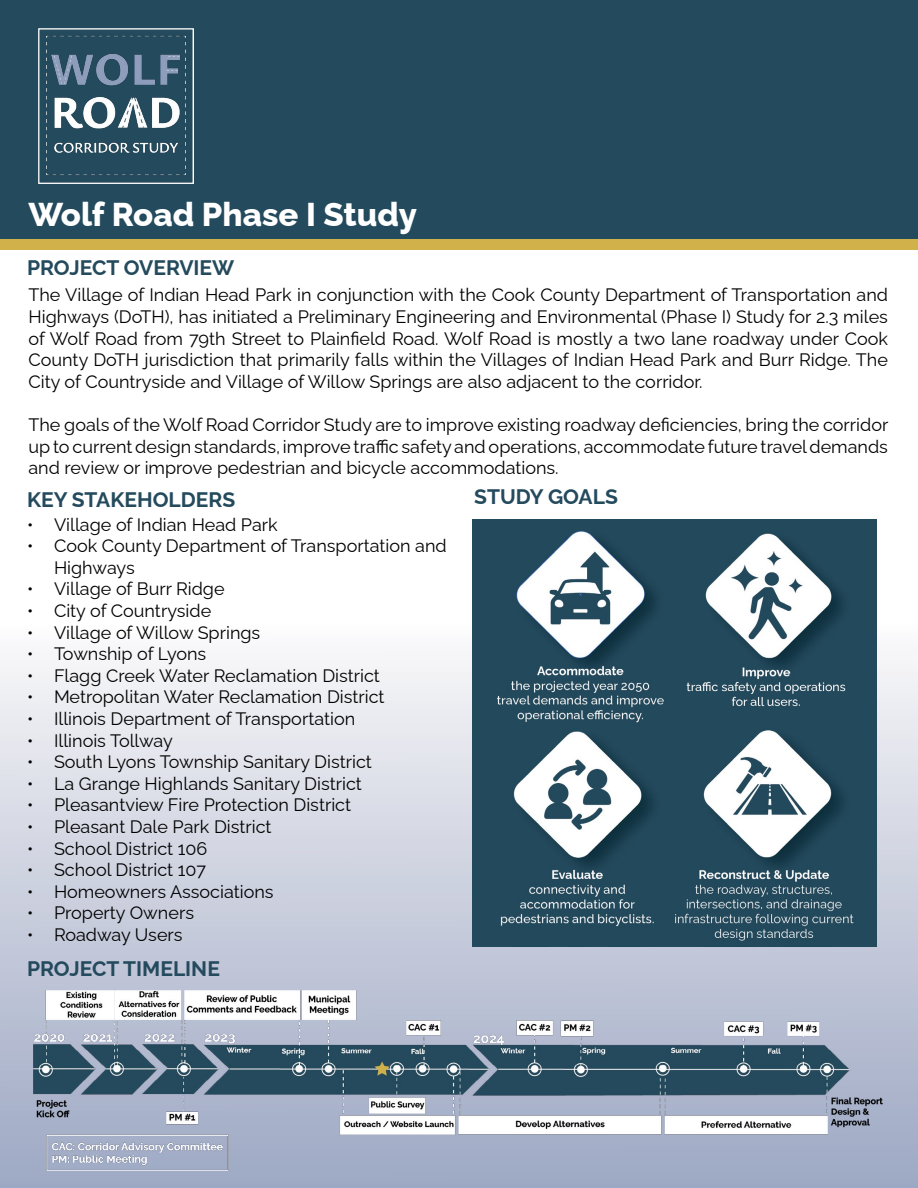
<style>
.page{position:relative;width:918px;height:1188px;background:#fff}
.page>*{position:absolute;margin:0;border:0;box-sizing:border-box;transform-origin:0 0}
.t1{font:100 33px "Raleway";color:#fff}
.t2{font:100 21px "Raleway";color:#244a5d}
.t3{font:100 18px/21.6px "Raleway";color:#000;text-align:justify}
</style>
<div class="page">
<div style="left:0;top:0;width:918px;height:240px;background:#234a5d"></div>
<div style="left:1px;top:517px;width:916px;height:671px;background:linear-gradient(to bottom,#fff,#9da7c3)"></div>
<div style="left:0;top:240px;width:918px;height:10px;background:#d1b14a"></div>
<img style="left:472px;top:520px;width:404px;height:427px">
<img style="left:38px;top:28px;width:156px;height:156px">
<img style="left:33px;top:990px;width:864px;height:180px">
<h1 class="t1" style="left:28px;top:188px;width:390px">Wolf Road Phase I Study</h1>
<p class="t2" style="left:27px;top:251px;width:209px">PROJECT OVERVIEW</p>
<p class="t3" style="left:28px;top:282px;width:861px">The Village of Indian Head Park in conjunction with the Cook County Department of Transportation and Highways (DoTH), has initiated a Preliminary Engineering and Environmental (Phase I) Study for 2.3 miles of Wolf Road from 79th Street to Plainfield Road. Wolf Road is mostly a two lane roadway under Cook County DoTH jurisdiction that primarily falls within the Villages of Indian Head Park and Burr Ridge. The City of Countryside and Village of Willow Springs are also adjacent to the corridor.</p>
<p class="t3" style="left:28px;top:412px;width:861px">The goals of the Wolf Road Corridor Study are to improve existing roadway deficiencies, bring the corridor up to current design standards, improve traffic safety and operations, accommodate future travel demands and review or improve pedestrian and bicycle accommodations.</p>
<p class="t2" style="left:27px;top:483px;width:210px">KEY STAKEHOLDERS</p>
<p class="t3" style="left:27px;top:511px;width:252px">• Village of Indian Head Park</p>
<p class="t3" style="left:54px;top:533px;width:394px;text-indent:-27px">• Cook County Department of Transportation and<br>Highways</p>
<p class="t3" style="left:27px;top:576px;width:199px">• Village of Burr Ridge</p>
<p class="t3" style="left:27px;top:598px;width:186px">• City of Countryside</p>
<p class="t3" style="left:27px;top:619px;width:235px">• Village of Willow Springs</p>
<p class="t3" style="left:27px;top:641px;width:181px">• Township of Lyons</p>
<p class="t3" style="left:27px;top:663px;width:355px">• Flagg Creek Water Reclamation District</p>
<p class="t3" style="left:27px;top:684px;width:359px">• Metropolitan Water Reclamation District</p>
<p class="t3" style="left:27px;top:706px;width:330px">• Illinois Department of Transportation</p>
<p class="t3" style="left:27px;top:727px;width:147px">• Illinois Tollway</p>
<p class="t3" style="left:27px;top:749px;width:347px">• South Lyons Township Sanitary District</p>
<p class="t3" style="left:27px;top:771px;width:336px">• La Grange Highlands Sanitary District</p>
<p class="t3" style="left:27px;top:792px;width:326px">• Pleasantview Fire Protection District</p>
<p class="t3" style="left:27px;top:814px;width:246px">• Pleasant Dale Park District</p>
<p class="t3" style="left:27px;top:835px;width:182px">• School District 106</p>
<p class="t3" style="left:27px;top:857px;width:181px">• School District 107</p>
<p class="t3" style="left:27px;top:879px;width:248px">• Homeowners Associations</p>
<p class="t3" style="left:27px;top:900px;width:169px">• Property Owners</p>
<p class="t3" style="left:27px;top:922px;width:157px">• Roadway Users</p>
<p class="t2" style="left:27px;top:951px;width:194px">PROJECT TIMELINE</p>
<p class="t2" style="left:474px;top:480px;width:145px">STUDY GOALS</p>
</div>
